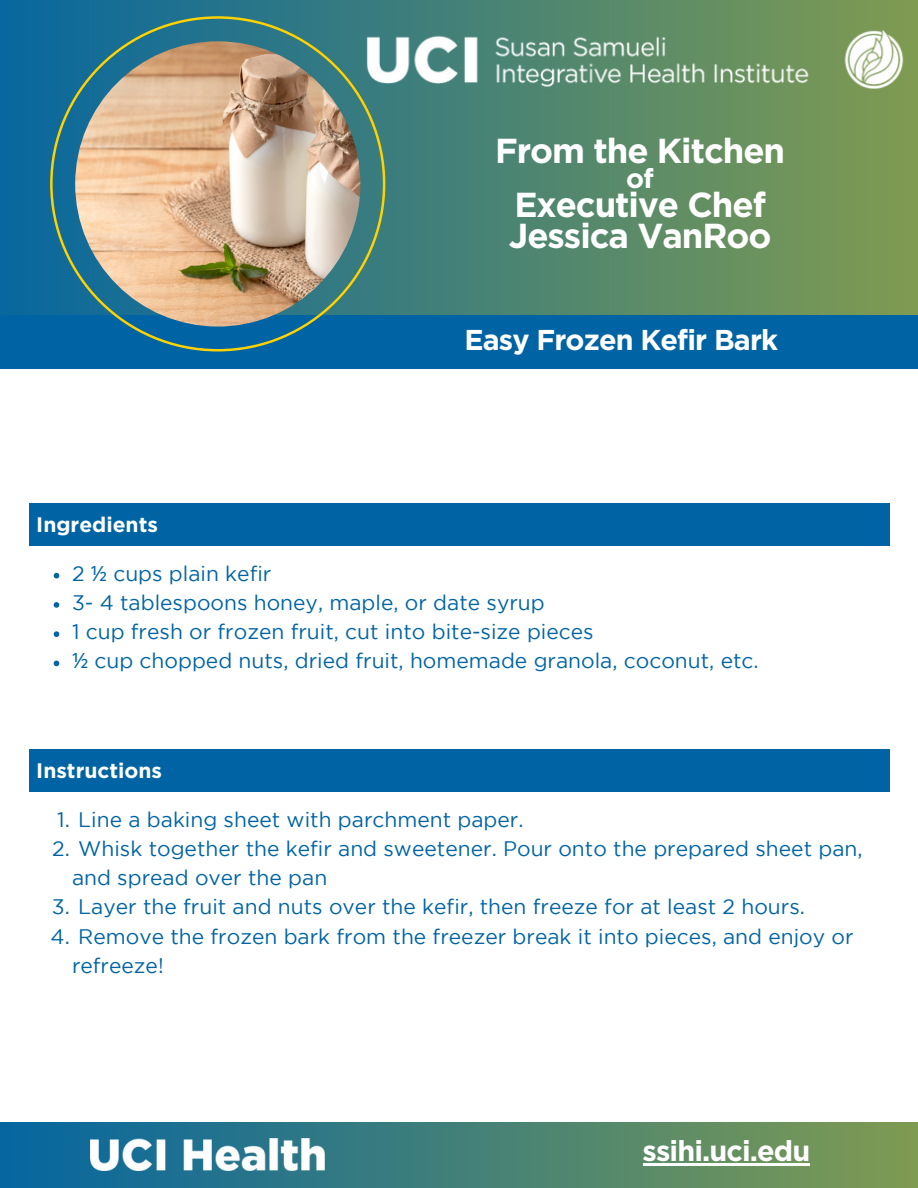
<style>
.page{position:relative;width:918px;height:1188px;background:#fff}
.page>*{position:absolute;margin:0;border:0;box-sizing:border-box;transform-origin:0 0}
.t1{font:700 34.65px "Gotham";letter-spacing:-.03em;color:#fff}
.t2{font:700 28.65px "Gotham";letter-spacing:-.03em;color:#fff}
.t3{font:700 27.15px "Gotham";color:#fff}
.t4{font:21px/29.2px "Gotham";color:#0064a4}
.t5{font:700 21px "Gotham";color:#fff}
.s1{font-family:"Noto Sans"}
</style>
<div class="page">
<img style="left:0;top:1122px;width:918px;height:66px">
<img style="left:90px;top:1138px;width:234px;height:33px">
<img style="left:0;top:0;width:918px;height:315px">
<div style="left:0;top:315px;width:918px;height:54px;background:#0064a4"></div>
<svg style="left:50px;top:16px;width:335px;height:335px"></svg>
<img style="left:362px;top:25px;width:556px;height:66px">
<img style="left:75px;top:41px;width:285px;height:286px;border-radius:50%">
<div style="left:29px;top:504px;width:860px;height:42px;background:#0064a4"></div>
<svg style="left:54px;top:573px;width:5px;height:5px"></svg>
<svg style="left:54px;top:602px;width:5px;height:6px"></svg>
<svg style="left:54px;top:631px;width:5px;height:6px"></svg>
<svg style="left:54px;top:661px;width:5px;height:5px"></svg>
<div style="left:29px;top:749px;width:860px;height:43px;background:#0064a4"></div>
<hr style="left:643px;top:1164px;width:166px;height:2px;background:#fff">
<p class="t1" style="left:495px;top:131px;width:291px">From the Kitchen</p>
<p class="t3" style="left:626px;top:163px;width:29px">of</p>
<p class="t1" style="left:514px;top:185px;width:253px">Executive Chef</p>
<p class="t1" style="left:509px;top:215px;width:264px">Jessica VanRoo</p>
<p class="t2" style="left:464px;top:323px;width:315px">Easy Frozen Kefir Bark</p>
<p class="t5" style="left:36px;top:512px;width:123px">Ingredients</p>
<p class="t4" style="left:72px;top:560px;width:201px">2 <span class="s1">½</span> cups plain kefir</p>
<p class="t4" style="left:72px;top:589px;width:474px">3- 4 tablespoons honey, maple, or date syrup</p>
<p class="t4" style="left:72px;top:619px;width:523px">1 cup fresh or frozen fruit, cut into bite-size pieces</p>
<p class="t4" style="left:72px;top:648px;width:688px"><span class="s1">½</span> cup chopped nuts, dried fruit, homemade granola, coconut, etc.</p>
<p class="t5" style="left:36px;top:758px;width:127px">Instructions</p>
<p class="t4" style="left:57px;top:806px;width:468px">1. Line a baking sheet with parchment paper.</p>
<p class="t4" style="left:72px;top:835px;width:792px;text-indent:-20px">2. Whisk together the kefir and sweetener. Pour onto the prepared sheet pan, and spread over the pan</p>
<p class="t4" style="left:52px;top:894px;width:755px">3. Layer the fruit and nuts over the kefir, then freeze for at least 2 hours.</p>
<p class="t4" style="left:72px;top:923px;width:783px;text-indent:-21px">4. Remove the frozen bark from the freezer break it into pieces, and enjoy or refreeze!</p>
<p class="t2" style="left:643px;top:1135px;width:169px">ssihi.uci.edu</p>
</div>
